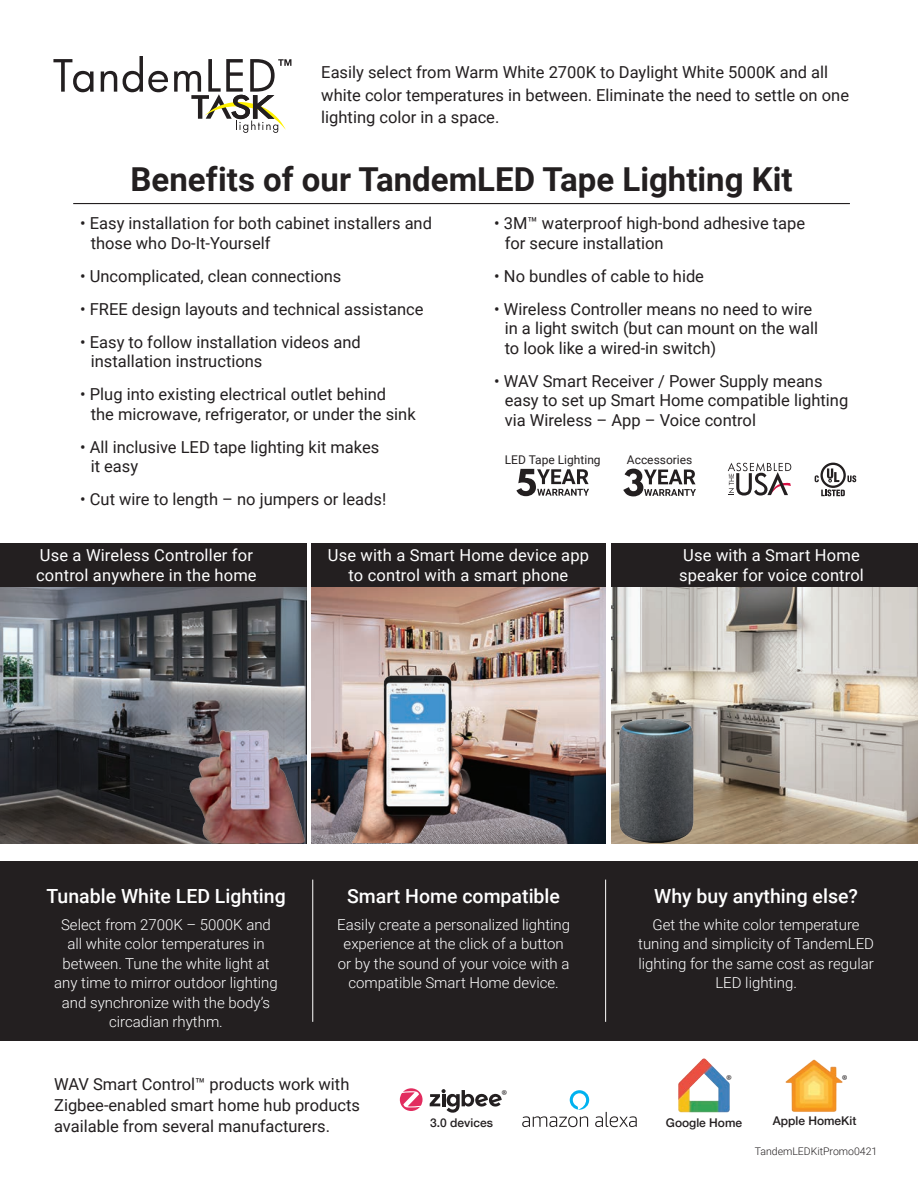
<style>
.page{position:relative;width:918px;height:1188px;background:#fff}
.page>*{position:absolute;margin:0;border:0;box-sizing:border-box;transform-origin:0 0}
.t1{font:700 33px "Roboto";color:#231f20}
.t2{font:500 19.5px "Roboto";color:#fff}
.t3{font:18px "Minion Pro";color:#231f20}
.t4{font:16.5px/19.5px "Roboto";color:#231f20}
.t5{font:16.5px/19.8px "Roboto";letter-spacing:.01em;color:#fff}
.t6{font:300 15px/19.5px "Roboto";color:#fff;text-align:center}
.t7{font:500 12px "Helvetica Neue";color:#231f20}
.t8{font:12px "Roboto";color:#231f20}
.t9{font:300 10.5px "Roboto";color:#231f20}
</style>
<div class="page">
<div style="left:0;top:861px;width:918px;height:179px;background:#231f20"></div>
<hr style="left:312px;top:880px;width:1px;height:142px;background:#fff">
<hr style="left:605px;top:880px;width:1px;height:142px;background:#fff">
<img style="left:611px;top:587px;width:307px;height:256px">
<img style="left:311px;top:587px;width:295px;height:256px">
<img style="left:0;top:587px;width:307px;height:256px">
<img style="left:614px;top:719px;width:84px;height:123px">
<img style="left:348px;top:674px;width:120px;height:169px">
<img style="left:183px;top:719px;width:124px;height:124px">
<div style="left:0;top:544px;width:307px;height:43px;background:#231f20"></div>
<div style="left:311px;top:544px;width:295px;height:43px;background:#231f20"></div>
<div style="left:611px;top:544px;width:307px;height:43px;background:#231f20"></div>
<svg style="left:53px;top:59px;width:41px;height:33px"></svg>
<svg style="left:101px;top:71px;width:16px;height:21px"></svg>
<svg style="left:123px;top:56px;width:45px;height:36px"></svg>
<svg style="left:174px;top:59px;width:117px;height:74px"></svg>
<img style="left:678px;top:1058px;width:52px;height:55px">
<img style="left:785px;top:1059px;width:58px;height:53px">
<svg style="left:430px;top:1089px;width:72px;height:24px"></svg>
<svg style="left:400px;top:1088px;width:23px;height:23px"></svg>
<svg style="left:570px;top:1090px;width:19px;height:20px"></svg>
<svg style="left:522px;top:1116px;width:66px;height:11px"></svg>
<svg style="left:595px;top:1112px;width:42px;height:15px"></svg>
<hr style="left:73px;top:203px;width:777px;height:1px;background:#231f20">
<svg style="left:623px;top:469px;width:73px;height:27px"></svg>
<svg style="left:516px;top:469px;width:73px;height:27px"></svg>
<svg style="left:728px;top:463px;width:63px;height:33px"></svg>
<svg style="left:821px;top:489px;width:24px;height:7px"></svg>
<svg style="left:847px;top:475px;width:9px;height:7px"></svg>
<svg style="left:820px;top:463px;width:26px;height:25px"></svg>
<div style="left:823px;top:465px;width:20px;height:21px;background:#fff;border-radius:50%"></div>
<svg style="left:827px;top:468px;width:12px;height:14px"></svg>
<svg style="left:815px;top:475px;width:4px;height:7px"></svg>
<p class="t4" style="left:321px;top:60px;width:529px;line-height:22.5px">Easily select from Warm White 2700K to Daylight White 5000K and all white color temperatures in between. Eliminate the need to settle on one lighting color in a space.</p>
<p class="t1" style="left:131px;top:156px;width:664px">Benefits of our TandemLED Tape Lighting Kit</p>
<p class="t4" style="left:91px;top:213px;width:343px;text-indent:-11px">• Easy installation for both cabinet installers and those who Do-It-Yourself</p>
<p class="t4" style="left:80px;top:265px;width:263px">• Uncomplicated, clean connections</p>
<p class="t4" style="left:80px;top:298px;width:345px">• FREE design layouts and technical assistance</p>
<p class="t4" style="left:91px;top:331px;width:272px;text-indent:-11px">• Easy to follow installation videos and installation instructions</p>
<p class="t4" style="left:91px;top:384px;width:327px;text-indent:-10px">• Plug into existing electrical outlet behind<br>the microwave, refrigerator, or under the sink</p>
<p class="t4" style="left:91px;top:436px;width:290px;text-indent:-10px">• All inclusive LED tape lighting kit makes it easy</p>
<p class="t4" style="left:80px;top:489px;width:308px">• Cut wire to length – no jumpers or leads!</p>
<p class="t4" style="left:505px;top:213px;width:302px;text-indent:-11px">• 3M™ waterproof high-bond adhesive tape for secure installation</p>
<p class="t4" style="left:494px;top:265px;width:211px">• No bundles of cable to hide</p>
<p class="t4" style="left:505px;top:298px;width:315px;text-indent:-10px">• Wireless Controller means no need to wire in a light switch (but can mount on the wall to look like a wired-in switch)</p>
<p class="t4" style="left:505px;top:370px;width:345px;text-indent:-10px">• WAV Smart Receiver / Power Supply means easy to set up Smart Home compatible lighting via Wireless – App – Voice control</p>
<p class="t8" style="left:505px;top:451px;width:97px">LED Tape Lighting</p>
<p class="t8" style="left:627px;top:451px;width:67px">Accessories</p>
<p class="t5" style="left:36px;top:545px;width:222px">Use a Wireless Controller for control anywhere in the home</p>
<p class="t5" style="left:328px;top:545px;width:263px;text-align:center">Use with a Smart Home device app to control with a smart phone</p>
<p class="t5" style="left:679px;top:545px;width:186px">Use with a Smart Home speaker for voice control</p>
<p class="t2" style="left:46px;top:882px;width:241px">Tunable White LED Lighting</p>
<p class="t6" style="left:54px;top:914px;width:225px">Select from 2700K – 5000K and all white color temperatures in between. Tune the white light at any time to mirror outdoor lighting and synchronize with the body’s circadian rhythm.</p>
<p class="t2" style="left:347px;top:882px;width:214px">Smart Home compatible</p>
<p class="t6" style="left:337px;top:914px;width:235px">Easily create a personalized lighting experience at the click of a button or by the sound of your voice with a compatible Smart Home device.</p>
<p class="t2" style="left:654px;top:882px;width:205px">Why buy anything else?</p>
<p class="t6" style="left:638px;top:914px;width:237px">Get the white color temperature tuning and simplicity of TandemLED lighting for the same cost as regular<br>LED lighting.</p>
<p class="t4" style="left:54px;top:1073px;width:307px;line-height:21px">WAV Smart Control™ products work with<br>Zigbee-enabled smart home hub products available from several manufacturers.</p>
<p class="t3" style="left:502px;top:1084px;width:7px">®</p>
<p class="t3" style="left:726px;top:1069px;width:7px">®</p>
<p class="t3" style="left:842px;top:1069px;width:7px">®</p>
<p class="t7" style="left:430px;top:1113px;width:64px">3.0 devices</p>
<p class="t7" style="left:666px;top:1113px;width:78px">Google Home</p>
<p class="t7" style="left:773px;top:1112px;width:85px">Apple HomeKit</p>
<p class="t9" style="left:755px;top:1144px;width:124px">TandemLEDKitPromo0421</p>
</div>
